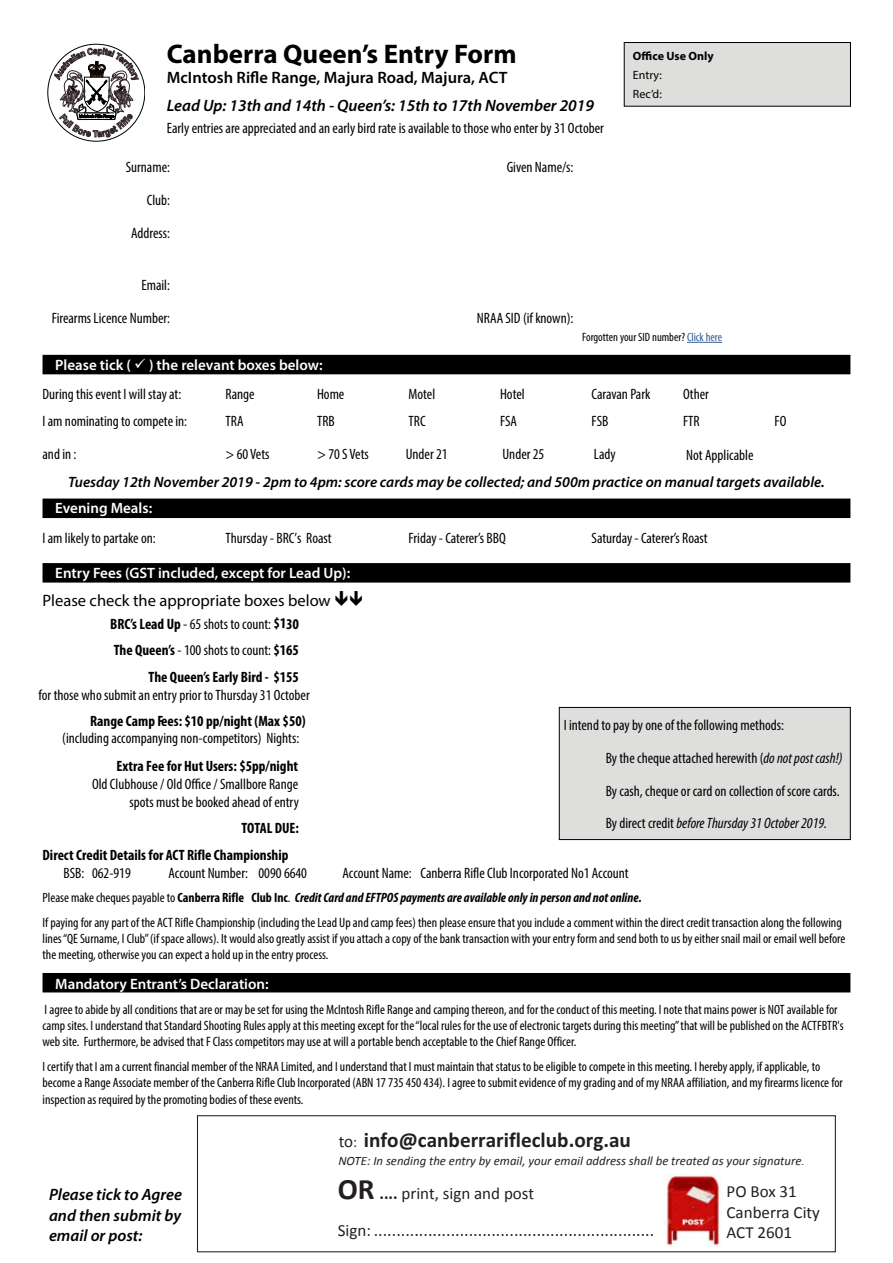
<style>
.page{position:relative;width:893px;height:1263px;background:#fff}
.page>*{position:absolute;margin:0;border:0;box-sizing:border-box;transform-origin:0 0}
.t1{font:700 27px "Myriad Pro";color:#000}
.t2{font:700 21.3px "Calibri";color:#231f20}
.t3{font:18px "Calibri";color:#231f20}
.t4{font:16.95px/20.4px "Calibri";color:#231f20}
.t5{font:italic 600 16.5px/20.1px "Myriad Pro";color:#000;text-align:justify}
.t6{font:600 16.5px "Myriad Pro";color:#000}
.t7{font:16.5px "Myriad Pro";color:#000}
.t8{font:condensed 15px/32.8px "Myriad Pro";color:#000;text-align:right}
.t9{font:700 condensed 15px/26.5px "Myriad Pro";color:#000;text-align:right}
.t10{font:600 15px/29.5px "Myriad Pro";color:#fff}
.t11{font:italic 600 15px "Myriad Pro";color:#000}
.t12{font:condensed 13.5px/16.2px "Myriad Pro";color:#000}
.t13{font:italic 12.75px "Calibri";color:#231f20}
.t14{font:condensed 12px "Myriad Pro";color:#000}
.t15{font:700 12px "Myriad Pro";color:#000}
.t16{font:12px/18.6px "Myriad Pro";color:#000}
.s1{color:#325d95}
.s2{font-weight:400;font-stretch:condensed;color:#000}
.s3{font-weight:700}
.s4{font-weight:400}
.s5{font-weight:700;font-style:italic}
.s6{font-style:italic}
.s7{font-weight:400;font-size:16.95px}
.s8{font-weight:400;font-size:15px}
.s9{font-size:10.5px}
.s10{font-weight:700;font-size:29.7px}
.s11{font-size:16.95px}
</style>
<div class="page">
<hr style="left:687px;top:342px;width:35px;height:1px;background:#325d95">
<div style="left:43px;top:355px;width:807px;height:19px;background:#000"></div>
<div style="left:43px;top:498px;width:807px;height:20px;background:#000"></div>
<div style="left:43px;top:563px;width:807px;height:20px;background:#000"></div>
<div style="left:43px;top:973px;width:807px;height:19px;background:#000"></div>
<svg style="left:48px;top:44px;width:97px;height:97px"></svg>
<div style="left:624px;top:43px;width:226px;height:63px;background:#dededd"></div>
<div style="left:624px;top:42px;width:227px;height:64px;border:1px solid #000"></div>
<div style="left:559px;top:707px;width:291px;height:132px;background:#dededd"></div>
<div style="left:559px;top:707px;width:291px;height:133px;border:1px solid #000"></div>
<img style="left:663px;top:1173px;width:59px;height:73px">
<div style="left:197px;top:1115px;width:639px;height:137px;border:1px solid #231f20"></div>
<svg style="left:54px;top:48px;width:85px;height:93px"></svg>
<h1 class="t1" style="left:167px;top:36px;width:351px">Canberra Queen’s Entry Form</h1>
<p class="t6" style="left:167px;top:67px;width:342px">McIntosh Rifle Range, Majura Road, Majura, ACT</p>
<p class="t5" style="left:167px;top:95px;width:429px">Lead Up: 13th and 14th - Queen’s: 15th to 17th November 2019</p>
<p class="t8" style="left:167px;top:112px;width:439px">Early entries are appreciated and an early bird rate is available to those who enter by 31 October</p>
<p class="t8" style="left:126px;top:151px;width:46px">Surname:</p>
<p class="t8" style="left:507px;top:151px;width:68px">Given Name/s:</p>
<p class="t8" style="left:131px;top:184px;width:40px">Club:<br>Address:</p>
<p class="t8" style="left:52px;top:269px;width:120px">Email:<br>Firearms Licence Number:</p>
<p class="t8" style="left:477px;top:301px;width:98px">NRAA SID (if known):</p>
<p class="t15" style="left:633px;top:48px;width:82px">Office Use Only</p>
<p class="t16" style="left:633px;top:65px;width:31px">Entry:<br>Rec’d:</p>
<p class="t14" style="left:582px;top:330px;width:141px">Forgotten your SID number? <span class="s1">Click here</span></p>
<p class="t10" style="left:43px;top:349px;width:282px;text-indent:13px">Please tick ( ✓ ) the relevant boxes below:<br><span class="s2">During this event I will stay at:</span></p>
<p class="t8" style="left:226px;top:378px;width:31px">Range</p>
<p class="t8" style="left:317px;top:378px;width:29px">Home</p>
<p class="t8" style="left:409px;top:378px;width:28px">Motel</p>
<p class="t8" style="left:500px;top:378px;width:26px">Hotel</p>
<p class="t8" style="left:592px;top:378px;width:60px">Caravan Park</p>
<p class="t8" style="left:683px;top:378px;width:27px">Other</p>
<p class="t8" style="left:43px;top:404px;width:146px">I am nominating to compete in:</p>
<p class="t8" style="left:226px;top:404px;width:20px">TRA</p>
<p class="t8" style="left:317px;top:404px;width:19px">TRB</p>
<p class="t8" style="left:409px;top:404px;width:19px">TRC</p>
<p class="t8" style="left:500px;top:404px;width:19px">FSA</p>
<p class="t8" style="left:592px;top:404px;width:18px">FSB</p>
<p class="t8" style="left:683px;top:404px;width:18px">FTR</p>
<p class="t8" style="left:775px;top:404px;width:13px">FO</p>
<p class="t8" style="left:43px;top:437px;width:35px">and in :</p>
<p class="t8" style="left:226px;top:437px;width:46px">&gt; 60 Vets</p>
<p class="t8" style="left:317px;top:437px;width:53px">&gt; 70 S Vets</p>
<p class="t8" style="left:502px;top:437px;width:43px">Under 25</p>
<p class="t8" style="left:594px;top:437px;width:23px">Lady</p>
<p class="t11" style="left:68px;top:472px;width:758px">Tuesday 12th November 2019 - 2pm to 4pm: score cards may be collected; and 500m practice on manual targets available.</p>
<p class="t10" style="left:55px;top:493px;width:98px">Evening Meals:</p>
<p class="t8" style="left:43px;top:521px;width:115px">I am likely to partake on:</p>
<p class="t8" style="left:226px;top:521px;width:108px">Thursday - BRC’s Roast</p>
<p class="t8" style="left:409px;top:521px;width:99px">Friday - Caterer’s BBQ</p>
<p class="t8" style="left:592px;top:521px;width:118px">Saturday - Caterer’s Roast</p>
<p class="t10" style="left:55px;top:558px;width:296px">Entry Fees (GST included, except for Lead Up):</p>
<p class="t7" style="left:43px;top:590px;width:290px">Please check the appropriate boxes below</p>
<p class="t8" style="left:110px;top:607px;width:162px"><span class="s3">BRC’s Lead Up</span> - 65 shots to count:</p>
<p class="t9" style="left:274px;top:610px;width:27px;rotate:1deg">$130</p>
<p class="t9" style="left:114px;top:636px;width:187px">The Queen’s <span class="s4">- 100 shots to count:</span> $165<br>The Queen’s Early Bird - $155</p>
<p class="t8" style="left:38px;top:678px;width:273px">for those who submit an entry prior to Thursday 31 October</p>
<p class="t9" style="left:90px;top:707px;width:217px">Range Camp Fees: $10 pp/night (Max $50)</p>
<p class="t8" style="left:62px;top:722px;width:239px">(including accompanying non-competitors) Nights:</p>
<p class="t9" style="left:117px;top:752px;width:183px">Extra Fee for Hut Users: $5pp/night</p>
<p class="t8" style="left:92px;top:774px;width:208px;line-height:18px">Old Clubhouse / Old Office / Smallbore Range spots must be booked ahead of entry</p>
<p class="t9" style="left:43px;top:814px;width:258px;text-align:left;text-indent:199px">TOTAL DUE:<br>Direct Credit Details for ACT Rifle Championship</p>
<p class="t8" style="left:64px;top:856px;width:69px">BSB: 062-919</p>
<p class="t8" style="left:169px;top:856px;width:140px">Account Number: 0090 6640</p>
<p class="t8" style="left:343px;top:856px;width:288px">Account Name: Canberra Rifle Club Incorporated No1 Account</p>
<p class="t12" style="left:43px;top:885px;width:801px;line-height:24.8px">Please make cheques payable to <span class="s3">Canberra Rifle Club Inc</span>. <span class="s5">Credit Card and EFTPOS payments are available only in person and not online.<br></span>If paying for any part of the ACT Rifle Championship (including the Lead Up and camp fees) then please ensure that you include a comment within the direct credit transaction along the following</p>
<p class="t12" style="left:43px;top:930px;width:804px">lines “QE Surname, I Club” (if space allows). It would also greatly assist if you attach a copy of the bank transaction with your entry form and send both to us by either snail mail or email well before the meeting, otherwise you can expect a hold up in the entry process.</p>
<p class="t10" style="left:55px;top:969px;width:215px">Mandatory Entrant’s Declaration:</p>
<p class="t12" style="left:43px;top:1001px;width:803px">I agree to abide by all conditions that are or may be set for using the McIntosh Rifle Range and camping thereon, and for the conduct of this meeting. I note that mains power is NOT available for camp sites. I understand that Standard Shooting Rules apply at this meeting except for the “local rules for the use of electronic targets during this meeting” that will be published on the ACTFBTR's web site. Furthermore, be advised that F Class competitors may use at will a portable bench acceptable to the Chief Range Officer.</p>
<p class="t12" style="left:43px;top:1058px;width:802px">I certify that I am a current financial member of the NRAA Limited, and I understand that I must maintain that status to be eligible to compete in this meeting. I hereby apply, if applicable, to become a Range Associate member of the Canberra Rifle Club Incorporated (ABN 17 735 450 434). I agree to submit evidence of my grading and of my NRAA affiliation, and my firearms licence for inspection as required by the promoting bodies of these events.</p>
<p class="t8" style="left:406px;top:437px;width:43px">Under 21</p>
<p class="t8" style="left:686px;top:438px;width:69px">Not Applicable</p>
<p class="t8" style="left:606px;top:708px;width:238px;text-align:left;text-indent:-42px">I intend to pay by one of the following methods:<br>By the cheque attached herewith (<span class="s6">do not post cash!)<br></span>By cash, cheque or card on collection of score cards.<br>By direct credit <span class="s6">before Thursday 31 October 2019.</span></p>
<p class="t5" style="left:49px;top:1184px;width:134px">Please tick to Agree and then submit by email or post:</p>
<h2 class="t2" style="left:339px;top:1126px;width:294px"><span class="s7">to</span><span class="s8">:</span> info@canberrarifleclub.org.au</h2>
<p class="t13" style="left:338px;top:1152px;width:467px">NOTE: In sending the entry by email, your email address shall be treated as your signature<span class="s9">.</span></p>
<p class="t4" style="left:727px;top:1181px;width:95px">PO Box 31<br>Canberra City<br>ACT 2601</p>
<p class="t4" style="left:338px;top:1183px;width:198px"><span class="s10">OR</span> <span class="s3">....</span> print, sign and post</p>
<h3 class="t3" style="left:338px;top:1219px;width:318px"><span class="s11">Sign:</span> ..............................................................</h3>
</div>
